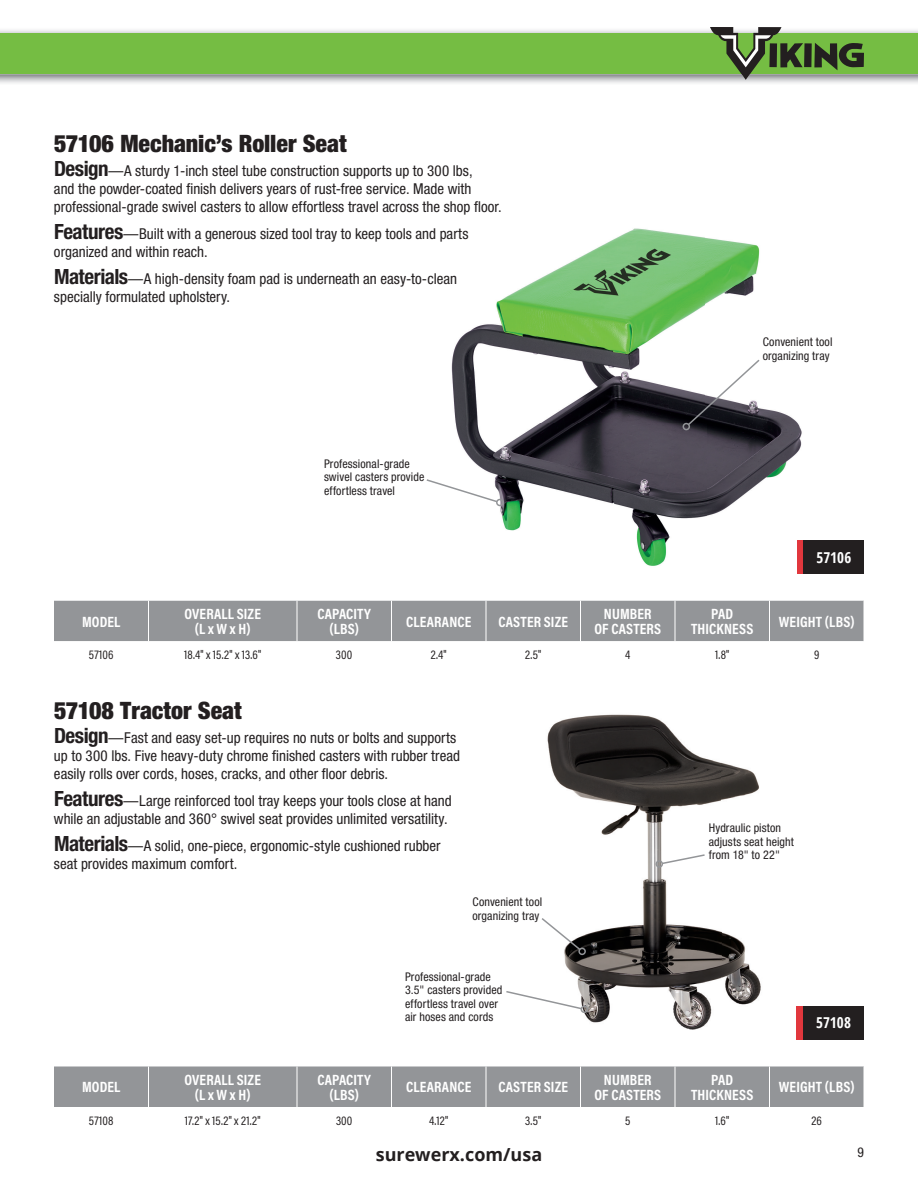
<style>
.page{position:relative;width:918px;height:1188px;background:#fff}
.page>*{position:absolute;margin:0;border:0;box-sizing:border-box;transform-origin:0 0}
.t1{font:900 condensed 24px "Helvetica Neue LT Std";letter-spacing:-.005em;color:#231f20}
.t2{font:700 18px "Open Sans";color:#231f20}
.t3{font:condensed 15px/18px "Helvetica Neue LT Std";color:#231f20}
.t4{font:15px/15px "Acumin Variable Concept";letter-spacing:.01em;color:#fff;text-align:center}
.t5{font:700 condensed 15px "Open Sans";letter-spacing:-.005em;color:#fff}
.t6{font:condensed 13.5px "Helvetica Neue LT Std";color:#231f20}
.t7{font:12.75px "Acumin Variable Concept";letter-spacing:.015em;color:#231f20}
.t8{font:condensed 12px/13.5px "Helvetica Neue LT Std";letter-spacing:.01em;color:#231f20}
.s1{font-weight:700;font-size:21px}
</style>
<div class="page">
<img style="left:0;top:30px;width:918px;height:53px">
<div style="left:0;top:34px;width:918px;height:40px;background:#75bd43"></div>
<svg style="left:710px;top:27px;width:93px;height:53px"></svg>
<div style="left:804px;top:43px;width:8px;height:24px;background:#231f20"></div>
<svg style="left:814px;top:43px;width:50px;height:38px"></svg>
<img style="left:451px;top:228px;width:351px;height:338px">
<img style="left:547px;top:714px;width:214px;height:316px">
<div style="left:797px;top:540px;width:7px;height:34px;background:#e1373d"></div>
<div style="left:804px;top:540px;width:60px;height:34px;background:#231f20"></div>
<div style="left:796px;top:1006px;width:7px;height:34px;background:#e1373d"></div>
<div style="left:803px;top:1006px;width:61px;height:34px;background:#231f20"></div>
<div style="left:54px;top:601px;width:810px;height:40px;background:#939598"></div>
<hr style="left:148px;top:601px;width:1px;height:40px;background:#fff">
<hr style="left:297px;top:601px;width:1px;height:40px;background:#fff">
<hr style="left:391px;top:601px;width:1px;height:40px;background:#fff">
<hr style="left:486px;top:601px;width:1px;height:40px;background:#fff">
<hr style="left:580px;top:601px;width:1px;height:40px;background:#fff">
<hr style="left:675px;top:601px;width:1px;height:40px;background:#fff">
<hr style="left:769px;top:601px;width:1px;height:40px;background:#fff">
<div style="left:54px;top:1066px;width:810px;height:41px;background:#939598"></div>
<hr style="left:148px;top:1066px;width:1px;height:41px;background:#fff">
<hr style="left:297px;top:1066px;width:1px;height:41px;background:#fff">
<hr style="left:391px;top:1066px;width:1px;height:41px;background:#fff">
<hr style="left:486px;top:1066px;width:1px;height:41px;background:#fff">
<hr style="left:580px;top:1066px;width:1px;height:41px;background:#fff">
<hr style="left:675px;top:1066px;width:1px;height:41px;background:#fff">
<hr style="left:769px;top:1066px;width:1px;height:41px;background:#fff">
<svg style="left:426px;top:478px;width:73px;height:25px"></svg>
<div style="left:496px;top:499px;width:8px;height:7px;border:2px solid #939598;border-radius:50%"></div>
<svg style="left:686px;top:358px;width:75px;height:69px"></svg>
<div style="left:683px;top:423px;width:7px;height:7px;border:2px solid #939598;border-radius:50%"></div>
<svg style="left:660px;top:853px;width:46px;height:12px"></svg>
<div style="left:656px;top:860px;width:7px;height:8px;border:2px solid #939598;border-radius:50%"></div>
<svg style="left:506px;top:990px;width:77px;height:20px"></svg>
<div style="left:581px;top:1006px;width:7px;height:7px;border:2px solid #939598;border-radius:50%"></div>
<svg style="left:541px;top:916px;width:41px;height:36px"></svg>
<div style="left:578px;top:948px;width:8px;height:7px;border:2px solid #939598;border-radius:50%"></div>
<h1 class="t1" style="left:54px;top:129px;width:294px">57106 Mechanic’s Roller Seat</h1>
<p class="t3" style="left:54px;top:162px;width:449px"><span class="s1">Design</span>—A sturdy 1-inch steel tube construction supports up to 300 lbs,<br>and the powder-coated finish delivers years of rust-free service. Made with professional-grade swivel casters to allow effortless travel across the shop floor.</p>
<p class="t3" style="left:54px;top:225px;width:416px"><span class="s1">Features</span>—Built with a generous sized tool tray to keep tools and parts organized and within reach.</p>
<p class="t3" style="left:54px;top:270px;width:405px"><span class="s1">Materials</span>—A high-density foam pad is underneath an easy-to-clean specially formulated upholstery.</p>
<p class="t8" style="left:324px;top:456px;width:102px">Professional-grade swivel casters provide effortless travel</p>
<p class="t8" style="left:763px;top:335px;width:71px">Convenient tool organizing tray</p>
<p class="t5" style="left:817px;top:547px;width:36px">57106</p>
<p class="t4" style="left:82px;top:613px;width:40px">MODEL</p>
<p class="t4" style="left:185px;top:606px;width:78px">OVERALL SIZE (L x W x H)</p>
<p class="t4" style="left:317px;top:606px;width:55px">CAPACITY (LBS)</p>
<p class="t4" style="left:406px;top:613px;width:67px">CLEARANCE</p>
<p class="t4" style="left:499px;top:613px;width:71px">CASTER SIZE</p>
<p class="t4" style="left:594px;top:606px;width:68px">NUMBER<br>OF CASTERS</p>
<p class="t4" style="left:691px;top:606px;width:64px">PAD<br>THICKNESS</p>
<p class="t4" style="left:779px;top:613px;width:77px">WEIGHT (LBS)</p>
<p class="t7" style="left:89px;top:646px;width:26px">57106</p>
<p class="t7" style="left:184px;top:646px;width:79px">18.4" x 15.2" x 13.6"</p>
<p class="t7" style="left:336px;top:646px;width:18px">300</p>
<p class="t7" style="left:431px;top:646px;width:17px">2.4"</p>
<p class="t7" style="left:525px;top:646px;width:18px">2.5"</p>
<p class="t7" style="left:625px;top:646px;width:7px">4</p>
<p class="t7" style="left:715px;top:646px;width:16px">1.8"</p>
<p class="t7" style="left:814px;top:646px;width:7px">9</p>
<h1 class="t1" style="left:54px;top:696px;width:189px">57108 Tractor Seat</h1>
<p class="t3" style="left:54px;top:729px;width:407px"><span class="s1">Design</span>—Fast and easy set-up requires no nuts or bolts and supports up to 300 lbs. Five heavy-duty chrome finished casters with rubber tread easily rolls over cords, hoses, cracks, and other floor debris.</p>
<p class="t3" style="left:54px;top:792px;width:399px"><span class="s1">Features</span>—Large reinforced tool tray keeps your tools close at hand while an adjustable and 360° swivel seat provides unlimited versatility.</p>
<p class="t3" style="left:54px;top:837px;width:388px"><span class="s1">Materials</span>—A solid, one-piece, ergonomic-style cushioned rubber seat provides maximum comfort.</p>
<p class="t8" style="left:473px;top:895px;width:71px">Convenient tool organizing tray</p>
<p class="t8" style="left:405px;top:969px;width:99px">Professional-grade<br>3.5" casters provided effortless travel over air hoses and cords</p>
<p class="t8" style="left:709px;top:821px;width:87px">Hydraulic piston adjusts seat height from 18" to 22"</p>
<p class="t5" style="left:816px;top:1012px;width:36px">57108</p>
<p class="t4" style="left:82px;top:1079px;width:40px">MODEL</p>
<p class="t4" style="left:185px;top:1071px;width:78px">OVERALL SIZE (L x W x H)</p>
<p class="t4" style="left:317px;top:1071px;width:55px">CAPACITY (LBS)</p>
<p class="t4" style="left:406px;top:1079px;width:67px">CLEARANCE</p>
<p class="t4" style="left:499px;top:1079px;width:71px">CASTER SIZE</p>
<p class="t4" style="left:594px;top:1071px;width:68px">NUMBER<br>OF CASTERS</p>
<p class="t4" style="left:691px;top:1071px;width:64px">PAD<br>THICKNESS</p>
<p class="t4" style="left:779px;top:1079px;width:77px">WEIGHT (LBS)</p>
<p class="t7" style="left:89px;top:1112px;width:26px">57108</p>
<p class="t7" style="left:185px;top:1112px;width:78px">17.2" x 15.2" x 21.2"</p>
<p class="t7" style="left:336px;top:1112px;width:18px">300</p>
<p class="t7" style="left:429px;top:1112px;width:21px">4.12"</p>
<p class="t7" style="left:525px;top:1112px;width:18px">3.5"</p>
<p class="t7" style="left:625px;top:1112px;width:7px">5</p>
<p class="t7" style="left:715px;top:1112px;width:16px">1.6"</p>
<p class="t7" style="left:811px;top:1112px;width:12px">26</p>
<p class="t2" style="left:376px;top:1141px;width:168px">surewerx.com/usa</p>
<p class="t6" style="left:858px;top:1145px;width:8px">9</p>
</div>
